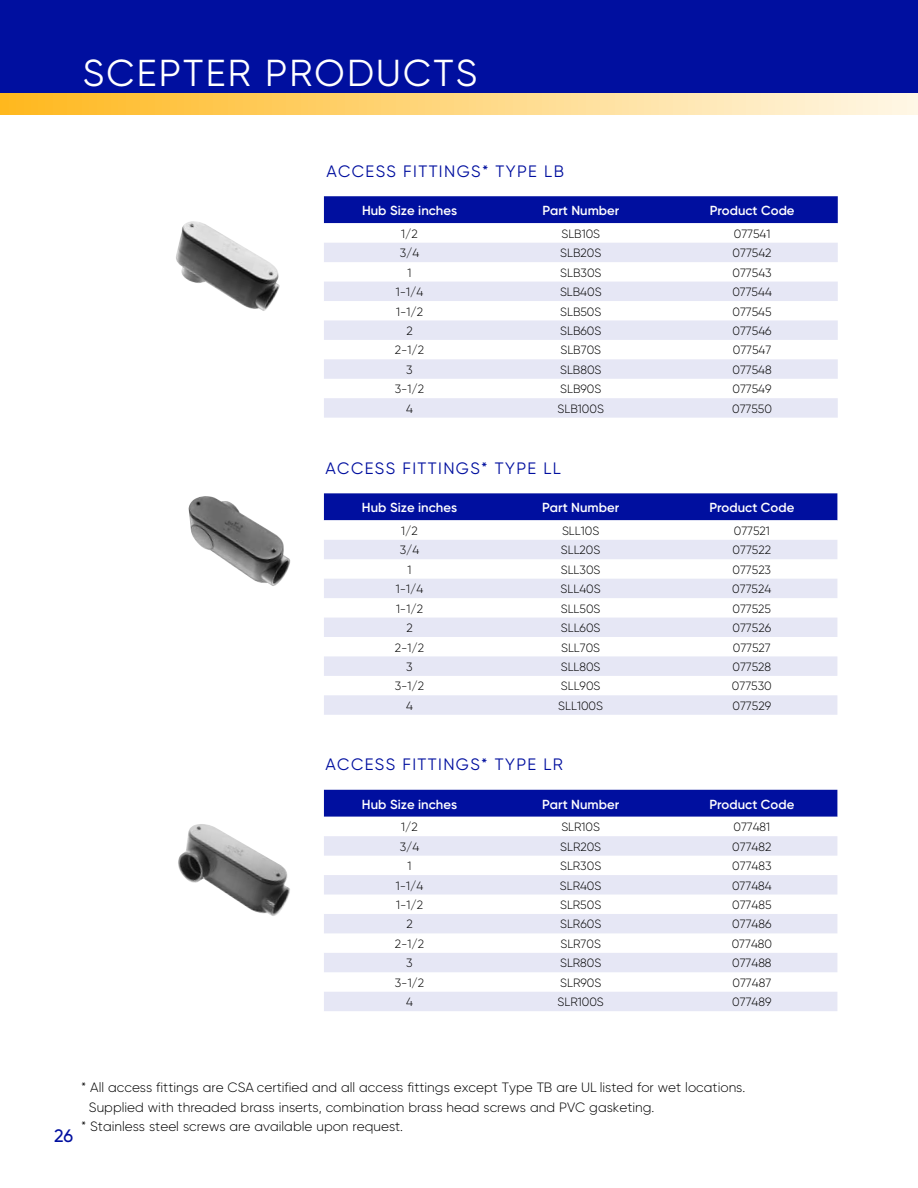
<style>
.page{position:relative;width:918px;height:1188px;background:#fff}
.page>*{position:absolute;margin:0;border:0;box-sizing:border-box;transform-origin:0 0}
.t1{font:37.5px "Gilroy";letter-spacing:.06em;color:#fff}
.t2{font:500 18px "Gilroy";color:#000f9f}
.t3{font:16.5px "Gilroy";letter-spacing:.085em;color:#000f9f}
.t4{font:300 13.5px "Gilroy";color:#000}
.t5{font:600 13.2px "Gilroy";color:#fff}
.t6{font:300 12px "Gilroy";color:#000}
</style>
<div class="page">
<div style="left:0;top:0;width:918px;height:100px;background:#000f9f"></div>
<div style="left:0;top:94px;width:918px;height:21px;background:linear-gradient(to right,#ffb81d,#fff7e6)"></div>
<div style="left:324px;top:196px;width:514px;height:27px;background:#000f9f"></div>
<svg style="left:324px;top:223px;width:514px;height:1px"></svg>
<svg style="left:324px;top:243px;width:514px;height:175px;fill:#e6e7f5"></svg>
<img style="left:176px;top:221px;width:104px;height:90px">
<div style="left:324px;top:790px;width:513px;height:27px;background:#000f9f"></div>
<svg style="left:324px;top:836px;width:513px;height:175px;fill:#e6e7f5"></svg>
<img style="left:178px;top:824px;width:112px;height:92px">
<div style="left:324px;top:493px;width:513px;height:27px;background:#000f9f"></div>
<svg style="left:324px;top:520px;width:513px;height:1px"></svg>
<svg style="left:324px;top:540px;width:513px;height:175px;fill:#e6e7f5"></svg>
<img style="left:188px;top:496px;width:103px;height:90px">
<h1 class="t1" style="left:83px;top:50px;width:396px">SCEPTER PRODUCTS</h1>
<h3 class="t3" style="left:326px;top:161px;width:239px">ACCESS FITTINGS* TYPE LB</h3>
<p class="t5" style="left:362px;top:202px;width:97px">Hub Size inches</p>
<p class="t5" style="left:542px;top:202px;width:79px">Part Number</p>
<p class="t5" style="left:710px;top:202px;width:86px">Product Code</p>
<p class="t6" style="left:401px;top:226px;width:18px">1/2</p>
<p class="t6" style="left:562px;top:226px;width:40px">SLB10S</p>
<p class="t6" style="left:734px;top:226px;width:38px">077541</p>
<p class="t6" style="left:400px;top:246px;width:21px">3/4</p>
<p class="t6" style="left:560px;top:246px;width:43px">SLB20S</p>
<p class="t6" style="left:733px;top:246px;width:41px">077542</p>
<p class="t6" style="left:408px;top:265px;width:5px">1</p>
<p class="t6" style="left:560px;top:265px;width:43px">SLB30S</p>
<p class="t6" style="left:733px;top:265px;width:41px">077543</p>
<p class="t6" style="left:396px;top:285px;width:29px">1-1/4</p>
<p class="t6" style="left:560px;top:285px;width:43px">SLB40S</p>
<p class="t6" style="left:732px;top:285px;width:41px">077544</p>
<p class="t6" style="left:396px;top:304px;width:29px">1-1/2</p>
<p class="t6" style="left:560px;top:304px;width:43px">SLB50S</p>
<p class="t6" style="left:733px;top:304px;width:41px">077545</p>
<p class="t6" style="left:406px;top:323px;width:8px">2</p>
<p class="t6" style="left:560px;top:323px;width:43px">SLB60S</p>
<p class="t6" style="left:733px;top:323px;width:41px">077546</p>
<p class="t6" style="left:395px;top:343px;width:31px">2-1/2</p>
<p class="t6" style="left:561px;top:343px;width:42px">SLB70S</p>
<p class="t6" style="left:733px;top:343px;width:40px">077547</p>
<p class="t6" style="left:406px;top:362px;width:8px">3</p>
<p class="t6" style="left:560px;top:362px;width:43px">SLB80S</p>
<p class="t6" style="left:732px;top:362px;width:41px">077548</p>
<p class="t6" style="left:395px;top:382px;width:31px">3-1/2</p>
<p class="t6" style="left:560px;top:382px;width:43px">SLB90S</p>
<p class="t6" style="left:733px;top:382px;width:41px">077549</p>
<p class="t6" style="left:406px;top:401px;width:8px">4</p>
<p class="t6" style="left:558px;top:401px;width:48px">SLB100S</p>
<p class="t6" style="left:732px;top:401px;width:41px">077550</p>
<h3 class="t3" style="left:326px;top:458px;width:237px">ACCESS FITTINGS* TYPE LL</h3>
<p class="t5" style="left:362px;top:499px;width:97px">Hub Size inches</p>
<p class="t5" style="left:542px;top:499px;width:79px">Part Number</p>
<p class="t5" style="left:709px;top:499px;width:86px">Product Code</p>
<p class="t6" style="left:401px;top:523px;width:18px">1/2</p>
<p class="t6" style="left:562px;top:523px;width:39px">SLL10S</p>
<p class="t6" style="left:734px;top:523px;width:38px">077521</p>
<p class="t6" style="left:400px;top:543px;width:21px">3/4</p>
<p class="t6" style="left:561px;top:543px;width:41px">SLL20S</p>
<p class="t6" style="left:733px;top:543px;width:40px">077522</p>
<p class="t6" style="left:408px;top:562px;width:5px">1</p>
<p class="t6" style="left:561px;top:562px;width:41px">SLL30S</p>
<p class="t6" style="left:733px;top:562px;width:40px">077523</p>
<p class="t6" style="left:396px;top:582px;width:29px">1-1/4</p>
<p class="t6" style="left:561px;top:582px;width:42px">SLL40S</p>
<p class="t6" style="left:732px;top:582px;width:41px">077524</p>
<p class="t6" style="left:396px;top:601px;width:29px">1-1/2</p>
<p class="t6" style="left:561px;top:601px;width:41px">SLL50S</p>
<p class="t6" style="left:733px;top:601px;width:40px">077525</p>
<p class="t6" style="left:406px;top:621px;width:8px">2</p>
<p class="t6" style="left:561px;top:621px;width:41px">SLL60S</p>
<p class="t6" style="left:733px;top:621px;width:40px">077526</p>
<p class="t6" style="left:395px;top:640px;width:31px">2-1/2</p>
<p class="t6" style="left:561px;top:640px;width:41px">SLL70S</p>
<p class="t6" style="left:733px;top:640px;width:40px">077527</p>
<p class="t6" style="left:406px;top:659px;width:8px">3</p>
<p class="t6" style="left:561px;top:659px;width:41px">SLL80S</p>
<p class="t6" style="left:732px;top:659px;width:40px">077528</p>
<p class="t6" style="left:395px;top:679px;width:31px">3-1/2</p>
<p class="t6" style="left:561px;top:679px;width:41px">SLL90S</p>
<p class="t6" style="left:732px;top:679px;width:41px">077530</p>
<p class="t6" style="left:406px;top:698px;width:8px">4</p>
<p class="t6" style="left:558px;top:698px;width:46px">SLL100S</p>
<p class="t6" style="left:733px;top:698px;width:40px">077529</p>
<h3 class="t3" style="left:326px;top:754px;width:239px">ACCESS FITTINGS* TYPE LR</h3>
<p class="t5" style="left:362px;top:796px;width:97px">Hub Size inches</p>
<p class="t5" style="left:542px;top:796px;width:79px">Part Number</p>
<p class="t5" style="left:709px;top:796px;width:86px">Product Code</p>
<p class="t6" style="left:401px;top:820px;width:18px">1/2</p>
<p class="t6" style="left:561px;top:820px;width:40px">SLR10S</p>
<p class="t6" style="left:733px;top:820px;width:38px">077481</p>
<p class="t6" style="left:400px;top:839px;width:21px">3/4</p>
<p class="t6" style="left:560px;top:839px;width:42px">SLR20S</p>
<p class="t6" style="left:732px;top:839px;width:41px">077482</p>
<p class="t6" style="left:408px;top:859px;width:5px">1</p>
<p class="t6" style="left:560px;top:859px;width:43px">SLR30S</p>
<p class="t6" style="left:732px;top:859px;width:41px">077483</p>
<p class="t6" style="left:396px;top:878px;width:29px">1-1/4</p>
<p class="t6" style="left:560px;top:878px;width:43px">SLR40S</p>
<p class="t6" style="left:732px;top:878px;width:41px">077484</p>
<p class="t6" style="left:396px;top:898px;width:29px">1-1/2</p>
<p class="t6" style="left:560px;top:898px;width:43px">SLR50S</p>
<p class="t6" style="left:732px;top:898px;width:41px">077485</p>
<p class="t6" style="left:406px;top:917px;width:8px">2</p>
<p class="t6" style="left:560px;top:917px;width:43px">SLR60S</p>
<p class="t6" style="left:732px;top:917px;width:41px">077486</p>
<p class="t6" style="left:395px;top:936px;width:31px">2-1/2</p>
<p class="t6" style="left:560px;top:936px;width:42px">SLR70S</p>
<p class="t6" style="left:732px;top:936px;width:42px">077480</p>
<p class="t6" style="left:406px;top:956px;width:8px">3</p>
<p class="t6" style="left:560px;top:956px;width:43px">SLR80S</p>
<p class="t6" style="left:732px;top:956px;width:41px">077488</p>
<p class="t6" style="left:395px;top:975px;width:31px">3-1/2</p>
<p class="t6" style="left:560px;top:975px;width:43px">SLR90S</p>
<p class="t6" style="left:733px;top:975px;width:40px">077487</p>
<p class="t6" style="left:406px;top:995px;width:8px">4</p>
<p class="t6" style="left:558px;top:995px;width:48px">SLR100S</p>
<p class="t6" style="left:732px;top:995px;width:41px">077489</p>
<h2 class="t2" style="left:54px;top:1125px;width:21px">26</h2>
<p class="t4" style="left:81px;top:1079px;width:664px">* All access fittings are CSA certified and all access fittings except Type TB are UL listed for wet locations.</p>
<p class="t4" style="left:89px;top:1099px;width:565px">Supplied with threaded brass inserts, combination brass head screws and PVC gasketing.</p>
<p class="t4" style="left:81px;top:1118px;width:322px">* Stainless steel screws are available upon request.</p>
</div>
